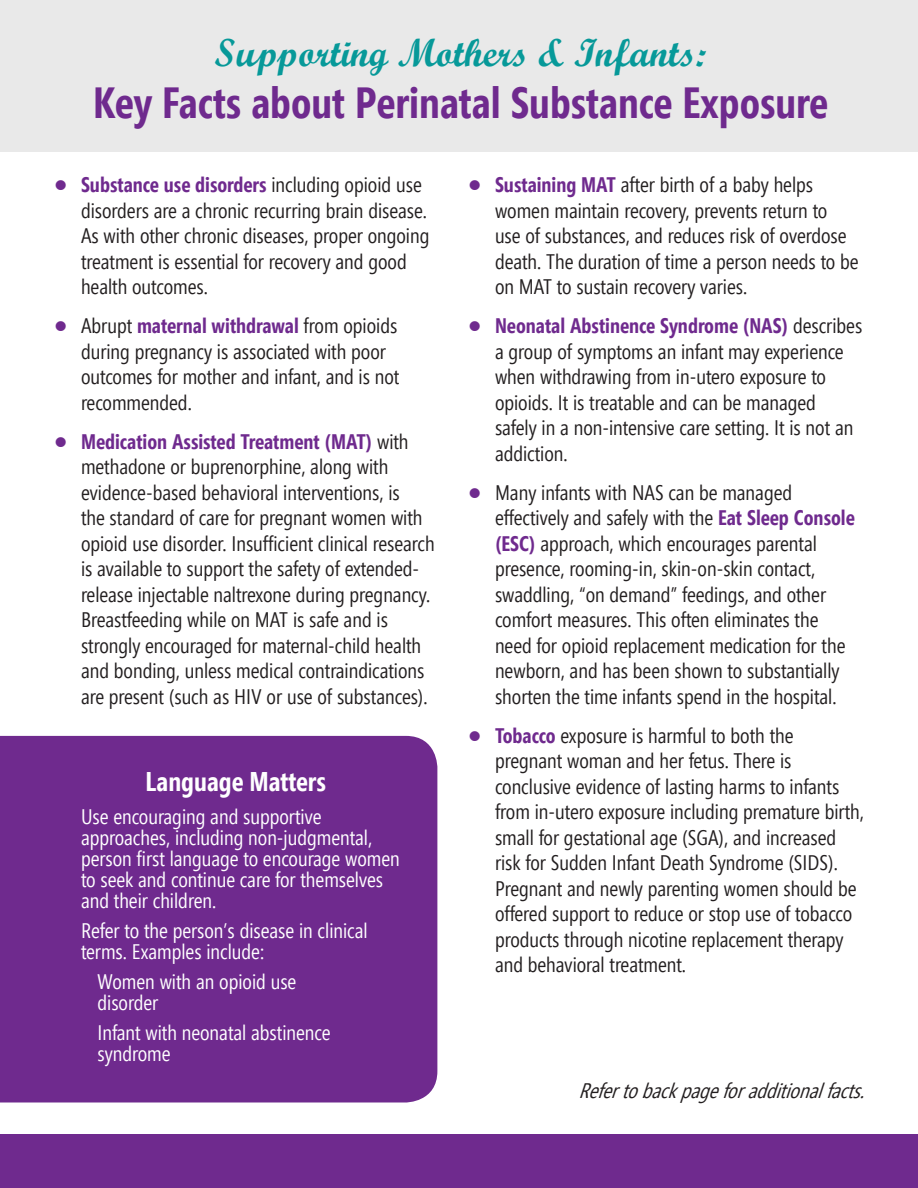
<style>
.page{position:relative;width:918px;height:1188px;background:#fff}
.page>*{position:absolute;margin:0;border:0;box-sizing:border-box;transform-origin:0 0}
.t1{font:700 43.5px "Segoe Condensed";color:#6f2a8e}
.t2{font:39px "Script MT Bold";color:#079999}
.t3{font:700 27px "Segoe Condensed";color:#fff}
.t4{font:21px/25.5px "Segoe Condensed";color:#231f20}
.t5{font:21px/21px "Segoe Condensed";color:#fff}
.t6{font:italic 21px "Segoe Condensed";color:#231f20}
.s1{font-family:"Tahoma";font-weight:700;color:#6f2a8e}
.s2{font-weight:700;color:#6f2a8e}
</style>
<div class="page">
<div style="left:0;top:0;width:918px;height:152px;background:#e9e9e9"></div>
<div style="left:0;top:736px;width:437px;height:366px;background:#6f2a8e"></div>
<div style="left:0;top:1134px;width:918px;height:54px;background:#6f2a8e"></div>
<p class="t2" style="left:215px;top:29px;width:493px">Supporting Mothers &amp; Infants:</p>
<p class="t1" style="left:93px;top:76px;width:736px">Key Facts about Perinatal Substance Exposure</p>
<p class="t4" style="left:81px;top:172px;width:350px;text-indent:-27px"><span class="s1">•</span> <span class="s2">Substance use disorders</span> including opioid use disorders are a chronic recurring brain disease.<br>As with other chronic diseases, proper ongoing treatment is essential for recovery and good health outcomes.</p>
<p class="t4" style="left:81px;top:313px;width:320px;text-indent:-27px"><span class="s1">•</span> Abrupt <span class="s2">maternal withdrawal</span> from opioids during pregnancy is associated with poor outcomes for mother and infant, and is not recommended.</p>
<p class="t4" style="left:81px;top:429px;width:355px;text-indent:-27px"><span class="s1">•</span> <span class="s2">Medication Assisted Treatment (MAT)</span> with methadone or buprenorphine, along with evidence-based behavioral interventions, is<br>the standard of care for pregnant women with opioid use disorder. Insufficient clinical research is available to support the safety of extended&shy;release injectable naltrexone during pregnancy.<br>Breastfeeding while on MAT is safe and is strongly encouraged for maternal-child health and bonding, unless medical contraindications are present (such as HIV or use of substances).</p>
<p class="t3" style="left:146px;top:764px;width:182px">Language Matters</p>
<p class="t5" style="left:81px;top:806px;width:320px">Use encouraging and supportive approaches, including non-judgmental, person first language to encourage women to seek and continue care for themselves and their children.</p>
<p class="t5" style="left:81px;top:920px;width:288px">Refer to the person’s disease in clinical terms. Examples include:</p>
<p class="t5" style="left:98px;top:971px;width:200px">Women with an opioid use disorder</p>
<p class="t5" style="left:98px;top:1022px;width:234px">Infant with neonatal abstinence syndrome</p>
<p class="t4" style="left:495px;top:172px;width:365px;text-indent:-27px"><span class="s1">•</span> <span class="s2">Sustaining MAT</span> after birth of a baby helps women maintain recovery, prevents return to<br>use of substances, and reduces risk of overdose death. The duration of time a person needs to be on MAT to sustain recovery varies.</p>
<p class="t4" style="left:495px;top:313px;width:369px;text-indent:-27px"><span class="s1">•</span> <span class="s2">Neonatal Abstinence Syndrome (NAS)</span> describes a group of symptoms an infant may experience when withdrawing from in-utero exposure to opioids. It is treatable and can be managed safely in a non-intensive care setting. It is not an addiction.</p>
<p class="t4" style="left:495px;top:480px;width:361px;text-indent:-27px"><span class="s1">•</span> Many infants with NAS can be managed effectively and safely with the <span class="s2">Eat Sleep Console (ESC)</span> approach, which encourages parental presence, rooming-in, skin-on-skin contact, swaddling, “on demand” feedings, and other comfort measures. This often eliminates the need for opioid replacement medication for the newborn, and has been shown to substantially shorten the time infants spend in the hospital.</p>
<p class="t4" style="left:495px;top:723px;width:371px;text-indent:-27px"><span class="s1">•</span> <span class="s2">Tobacco</span> exposure is harmful to both the pregnant woman and her fetus. There is conclusive evidence of lasting harms to infants from in-utero exposure including premature birth, small for gestational age (SGA), and increased risk for Sudden Infant Death Syndrome (SIDS).<br>Pregnant and newly parenting women should be offered support to reduce or stop use of tobacco products through nicotine replacement therapy and behavioral treatment.</p>
<p class="t6" style="left:578px;top:1078px;width:296px">Refertobackpageforadditionalfacts.</p>
</div>
